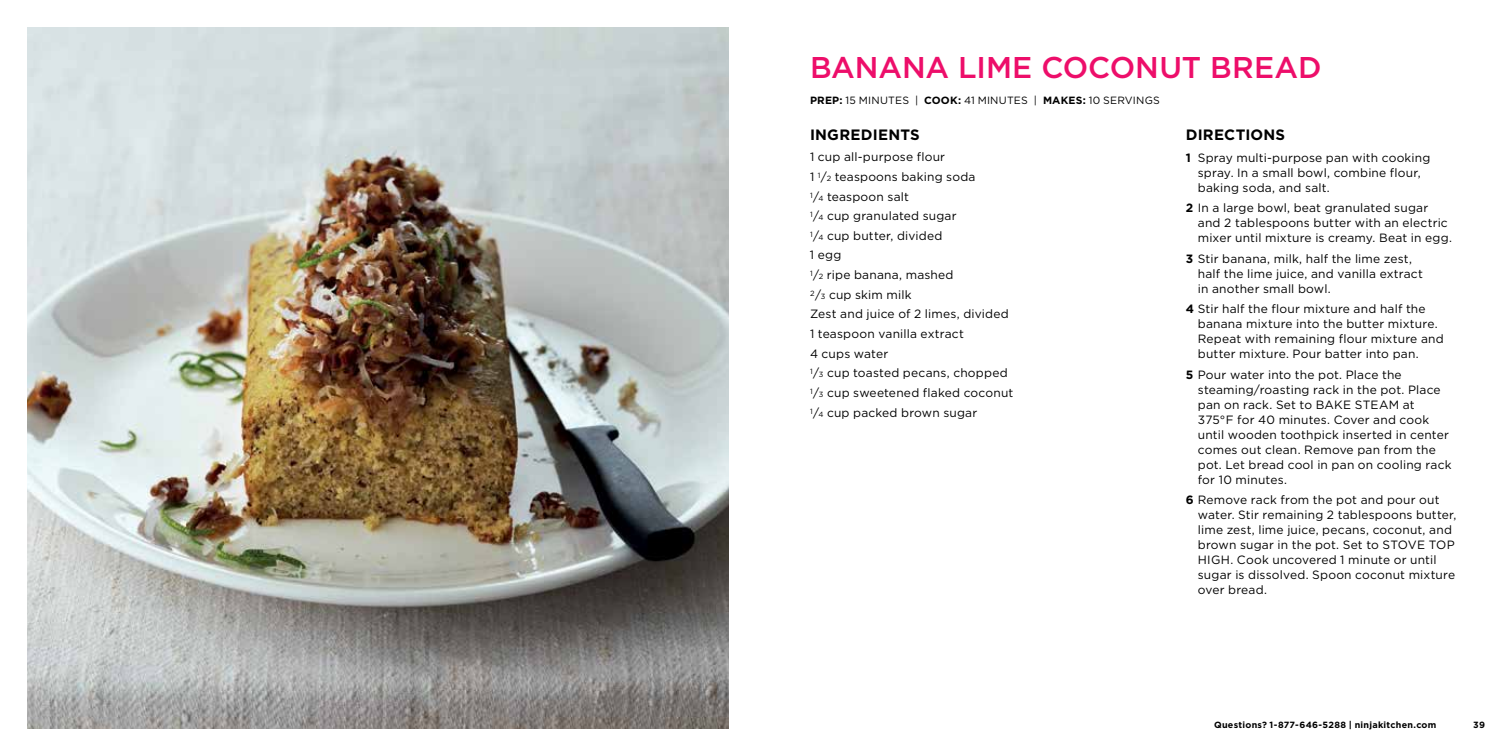
<style>
.page{position:relative;width:1512px;height:756px;background:#fff}
.page>*{position:absolute;margin:0;border:0;box-sizing:border-box;transform-origin:0 0}
.t1{font:500 30px "Gotham";letter-spacing:-.005em;color:#ed0e6a}
.t2{font:700 15px "Gotham";letter-spacing:.015em;color:#000}
.t3{font:12px/15px "Gotham";letter-spacing:.015em;color:#000}
.t4{font:10.5px "Gotham";letter-spacing:.02em;color:#000}
.t5{font:700 9px "Gotham";letter-spacing:.03em;color:#000}
.s1{font-weight:700}
.s2{font-size:7.5px}
</style>
<div class="page">
<img style="left:27px;top:27px;width:702px;height:702px">
<h1 class="t1" style="left:810px;top:48px;width:513px">BANANA LIME COCONUT BREAD</h1>
<p class="t4" style="left:810px;top:94px;width:351px"><span class="s1">PREP:</span> 15 MINUTES | <span class="s1">COOK:</span> 41 MINUTES | <span class="s1">MAKES:</span> 10 SERVINGS</p>
<p class="t2" style="left:1186px;top:125px;width:101px">DIRECTIONS</p>
<p class="t3" style="left:1198px;top:150px;width:234px;text-indent:-12px"><span class="s1">1</span> Spray multi-purpose pan with cooking spray. In a small bowl, combine flour, baking soda, and salt.</p>
<p class="t3" style="left:1198px;top:200px;width:256px;text-indent:-12px"><span class="s1">2</span> In a large bowl, beat granulated sugar and 2 tablespoons butter with an electric mixer until mixture is creamy. Beat in egg.</p>
<p class="t3" style="left:1198px;top:251px;width:227px;text-indent:-12px"><span class="s1">3</span> Stir banana, milk, half the lime zest, half the lime juice, and vanilla extract in another small bowl.</p>
<p class="t3" style="left:1198px;top:301px;width:247px;text-indent:-12px"><span class="s1">4</span> Stir half the flour mixture and half the banana mixture into the butter mixture.<br>Repeat with remaining flour mixture and butter mixture. Pour batter into pan.</p>
<p class="t3" style="left:1198px;top:367px;width:255px;text-indent:-12px"><span class="s1">5</span> Pour water into the pot. Place the steaming/roasting rack in the pot. Place pan on rack. Set to BAKE STEAM at 375°F for 40 minutes. Cover and cook until wooden toothpick inserted in center comes out clean. Remove pan from the pot. Let bread cool in pan on cooling rack for 10 minutes.</p>
<p class="t3" style="left:1198px;top:492px;width:260px;text-indent:-12px"><span class="s1">6</span> Remove rack from the pot and pour out water. Stir remaining 2 tablespoons butter, lime zest, lime juice, pecans, coconut, and brown sugar in the pot. Set to STOVE TOP HIGH. Cook uncovered 1 minute or until sugar is dissolved. Spoon coconut mixture over bread.</p>
<p class="t2" style="left:810px;top:125px;width:111px">INGREDIENTS</p>
<p class="t3" style="left:810px;top:147px;width:205px;line-height:19.6px">1 cup all-purpose flour<br>1 <sup>1</sup>/<span class="s2">2</span> teaspoons baking soda<br><sup>1</sup>/<span class="s2">4</span> teaspoon salt<br><sup>1</sup>/<span class="s2">4</span> cup granulated sugar<br><sup>1</sup>/<span class="s2">4</span> cup butter, divided<br>1 egg<br><sup>1</sup>/<span class="s2">2</span> ripe banana, mashed<br><sup>2</sup>/<span class="s2">3</span> cup skim milk<br>Zest and juice of 2 limes, divided<br>1 teaspoon vanilla extract<br>4 cups water<br><sup>1</sup>/<span class="s2">3</span> cup toasted pecans, chopped<br><sup>1</sup>/<span class="s2">3</span> cup sweetened flaked coconut<br><sup>1</sup>/<span class="s2">4</span> cup packed brown sugar</p>
<p class="t5" style="left:1214px;top:719px;width:224px">Questions? 1-877-646-5288 | ninjakitchen.com</p>
<p class="t5" style="left:1473px;top:719px;width:13px">39</p>
</div>
